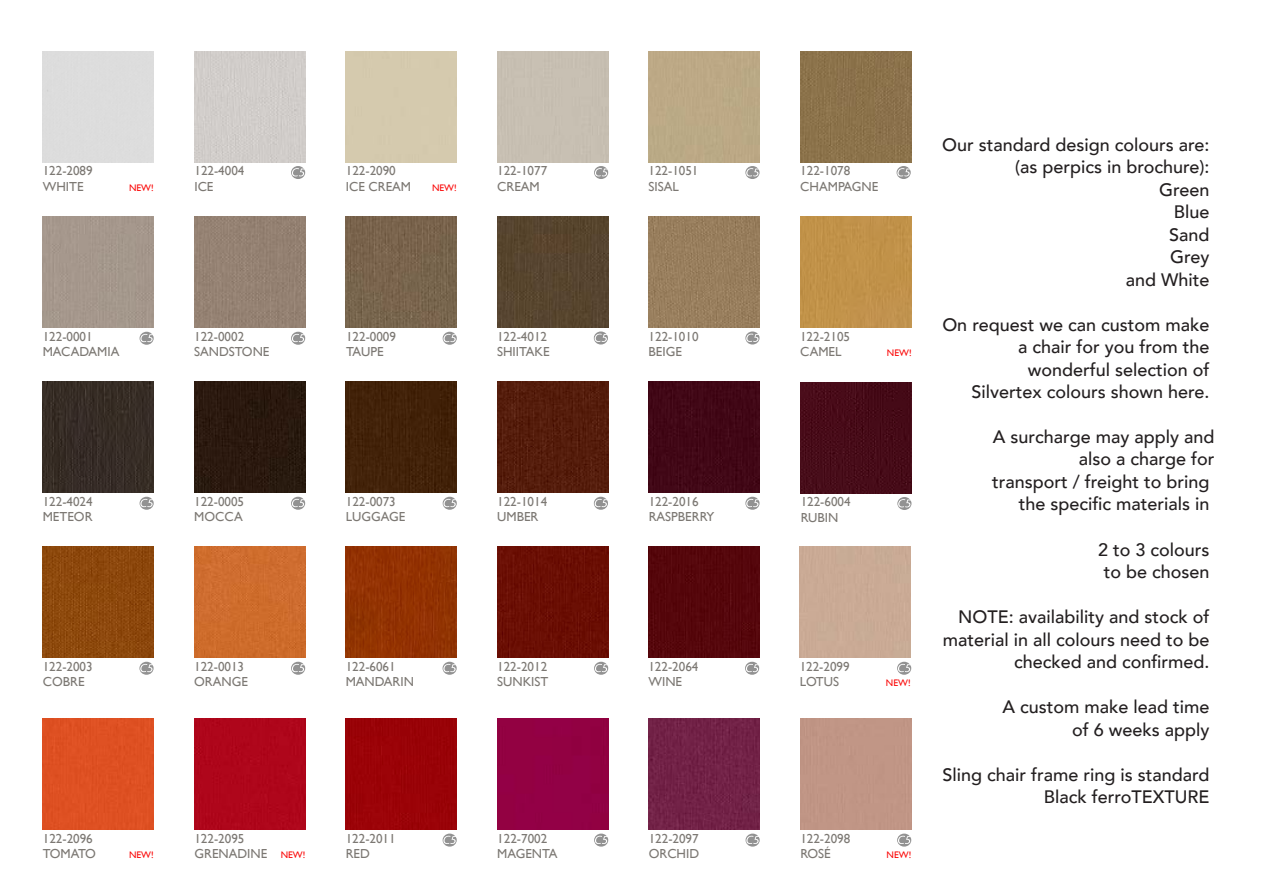
<style>
.page{position:relative;width:1263px;height:893px;background:#fff}
.page>*{position:absolute;margin:0;border:0;box-sizing:border-box;transform-origin:0 0}
.t1{font:500 18px/22.5px "Avenir";color:#231f20;text-align:right}
.t2{font:13.05px/15.8px "Gill Sans";color:#7c7873}
.t3{font:9.45px "Gill Sans";color:#fa0505}
.s1{font-size:9.45px;color:#fa0505}
</style>
<div class="page">
<div style="left:1145px;top:45px;width:61px;height:61px;border:1px solid #fff;border-radius:50%"></div>
<div style="left:43px;top:217px;width:111px;height:111px;background:#a5978c"></div>
<svg style="left:140px;top:332px;width:14px;height:13px"></svg>
<svg style="left:140px;top:334px;width:13px;height:8px"></svg>
<div style="left:194px;top:382px;width:111px;height:111px;background:#2a190f"></div>
<svg style="left:291px;top:497px;width:14px;height:13px"></svg>
<svg style="left:292px;top:499px;width:13px;height:8px"></svg>
<div style="left:346px;top:547px;width:111px;height:111px;background:#923302"></div>
<svg style="left:443px;top:662px;width:14px;height:13px"></svg>
<svg style="left:443px;top:664px;width:13px;height:8px"></svg>
<svg style="left:594px;top:166px;width:14px;height:13px"></svg>
<svg style="left:595px;top:168px;width:13px;height:8px"></svg>
<img style="left:649px;top:217px;width:110px;height:111px">
<svg style="left:745px;top:331px;width:14px;height:13px"></svg>
<svg style="left:746px;top:334px;width:13px;height:8px"></svg>
<div style="left:497px;top:382px;width:111px;height:111px;background:#551d0c"></div>
<svg style="left:594px;top:497px;width:14px;height:13px"></svg>
<svg style="left:595px;top:499px;width:13px;height:8px"></svg>
<div style="left:648px;top:547px;width:111px;height:111px;background:#55060b"></div>
<svg style="left:745px;top:662px;width:14px;height:13px"></svg>
<svg style="left:746px;top:664px;width:13px;height:8px"></svg>
<div style="left:194px;top:217px;width:111px;height:111px;background:#948172"></div>
<svg style="left:291px;top:332px;width:14px;height:13px"></svg>
<svg style="left:292px;top:334px;width:13px;height:8px"></svg>
<div style="left:346px;top:382px;width:111px;height:111px;background:#422209"></div>
<svg style="left:443px;top:497px;width:14px;height:13px"></svg>
<svg style="left:443px;top:499px;width:14px;height:8px"></svg>
<div style="left:497px;top:547px;width:111px;height:111px;background:#6a0e04"></div>
<svg style="left:594px;top:662px;width:14px;height:13px"></svg>
<svg style="left:595px;top:664px;width:13px;height:8px"></svg>
<svg style="left:745px;top:166px;width:14px;height:13px"></svg>
<svg style="left:746px;top:168px;width:13px;height:8px"></svg>
<div style="left:497px;top:217px;width:111px;height:111px;background:#57452f"></div>
<svg style="left:594px;top:331px;width:14px;height:13px"></svg>
<svg style="left:595px;top:334px;width:13px;height:8px"></svg>
<div style="left:649px;top:382px;width:110px;height:111px;background:#410716"></div>
<svg style="left:745px;top:497px;width:14px;height:13px"></svg>
<svg style="left:746px;top:499px;width:13px;height:8px"></svg>
<img style="left:43px;top:382px;width:111px;height:111px">
<svg style="left:140px;top:497px;width:14px;height:13px"></svg>
<svg style="left:140px;top:499px;width:13px;height:8px"></svg>
<div style="left:194px;top:547px;width:111px;height:111px;background:#ce6c2d"></div>
<svg style="left:291px;top:662px;width:14px;height:13px"></svg>
<svg style="left:292px;top:664px;width:13px;height:8px"></svg>
<img style="left:43px;top:547px;width:111px;height:111px">
<svg style="left:139px;top:662px;width:15px;height:13px"></svg>
<svg style="left:140px;top:664px;width:13px;height:8px"></svg>
<img style="left:346px;top:217px;width:111px;height:111px">
<svg style="left:443px;top:332px;width:14px;height:13px"></svg>
<svg style="left:443px;top:334px;width:14px;height:8px"></svg>
<div style="left:194px;top:51px;width:111px;height:111px;background:#d1cdca"></div>
<svg style="left:291px;top:166px;width:14px;height:13px"></svg>
<svg style="left:292px;top:168px;width:13px;height:8px"></svg>
<img style="left:800px;top:51px;width:111px;height:111px">
<svg style="left:896px;top:166px;width:15px;height:13px"></svg>
<svg style="left:897px;top:168px;width:13px;height:8px"></svg>
<div style="left:800px;top:217px;width:111px;height:111px;background:#c19249"></div>
<img style="left:801px;top:382px;width:111px;height:111px">
<svg style="left:897px;top:497px;width:14px;height:13px"></svg>
<svg style="left:898px;top:499px;width:13px;height:8px"></svg>
<svg style="left:897px;top:662px;width:14px;height:13px"></svg>
<svg style="left:898px;top:664px;width:13px;height:8px"></svg>
<div style="left:649px;top:719px;width:111px;height:111px;background:#722247"></div>
<svg style="left:745px;top:834px;width:15px;height:13px"></svg>
<svg style="left:746px;top:836px;width:13px;height:8px"></svg>
<svg style="left:897px;top:834px;width:14px;height:13px"></svg>
<svg style="left:898px;top:836px;width:13px;height:8px"></svg>
<div style="left:43px;top:719px;width:111px;height:111px;background:#de5022"></div>
<div style="left:497px;top:719px;width:111px;height:111px;background:#930143"></div>
<svg style="left:594px;top:834px;width:14px;height:13px"></svg>
<svg style="left:595px;top:836px;width:13px;height:8px"></svg>
<div style="left:346px;top:719px;width:111px;height:111px;background:#9a0207"></div>
<svg style="left:443px;top:834px;width:14px;height:13px"></svg>
<svg style="left:443px;top:836px;width:13px;height:8px"></svg>
<div style="left:194px;top:719px;width:111px;height:111px;background:#af061b"></div>
<p class="t2" style="left:43px;top:163px;width:51px">122-2089<br>WHITE</p>
<p class="t3" style="left:129px;top:182px;width:26px">NEW!</p>
<p class="t2" style="left:43px;top:329px;width:78px">122-0001<br>MACADAMIA</p>
<p class="t2" style="left:43px;top:494px;width:51px">122-4024<br>METEOR</p>
<p class="t2" style="left:43px;top:659px;width:51px">122-2003<br>COBRE</p>
<p class="t2" style="left:194px;top:163px;width:51px">122-4004<br>ICE</p>
<p class="t2" style="left:800px;top:163px;width:79px">122-1078<br>CHAMPAGNE</p>
<p class="t2" style="left:346px;top:163px;width:67px">122-2090<br>ICE CREAM</p>
<p class="t2" style="left:497px;top:163px;width:51px">122-1077<br>CREAM</p>
<p class="t2" style="left:648px;top:163px;width:51px">122-1051<br>SISAL</p>
<p class="t3" style="left:432px;top:182px;width:26px">NEW!</p>
<p class="t2" style="left:194px;top:329px;width:77px">122-0002<br>SANDSTONE</p>
<p class="t2" style="left:346px;top:329px;width:51px">122-0009<br>TAUPE</p>
<p class="t2" style="left:497px;top:328px;width:54px">122-4012<br>SHIITAKE</p>
<p class="t2" style="left:649px;top:328px;width:51px">122-1010<br>BEIGE</p>
<p class="t2" style="left:800px;top:328px;width:51px">122-2105<br>CAMEL</p>
<p class="t3" style="left:887px;top:348px;width:26px">NEW!</p>
<p class="t2" style="left:194px;top:494px;width:51px">122-0005<br>MOCCA</p>
<p class="t2" style="left:346px;top:494px;width:61px">122-0073<br>LUGGAGE</p>
<p class="t2" style="left:497px;top:494px;width:51px">122-1014<br>UMBER</p>
<p class="t2" style="left:649px;top:494px;width:67px">122-2016<br>RASPBERRY</p>
<p class="t2" style="left:801px;top:494px;width:51px">122-6004<br>RUBIN</p>
<p class="t2" style="left:194px;top:659px;width:55px">122-0013<br>ORANGE</p>
<p class="t2" style="left:346px;top:659px;width:70px">122-6061<br>MANDARIN</p>
<p class="t2" style="left:497px;top:659px;width:53px">122-2012<br>SUNKIST</p>
<p class="t2" style="left:648px;top:659px;width:51px">122-2064<br>WINE</p>
<p class="t2" style="left:800px;top:659px;width:51px">122-2099<br>LOTUS</p>
<p class="t3" style="left:886px;top:678px;width:26px">NEW!</p>
<p class="t1" style="left:942px;top:132px;width:269px">Our standard design colours are:</p>
<p class="t1" style="left:1015px;top:155px;width:196px">(as perpics in brochure):</p>
<p class="t1" style="left:1159px;top:177px;width:52px">Green</p>
<p class="t1" style="left:1174px;top:200px;width:37px">Blue</p>
<p class="t1" style="left:1169px;top:222px;width:42px">Sand</p>
<p class="t1" style="left:1170px;top:245px;width:41px">Grey</p>
<p class="t1" style="left:1126px;top:267px;width:85px">and White</p>
<p class="t1" style="left:942px;top:312px;width:269px">On request we can custom make a chair for you from the</p>
<p class="t1" style="left:1028px;top:357px;width:183px">wonderful selection of</p>
<p class="t1" style="left:971px;top:380px;width:240px">Silvertex colours shown here.</p>
<p class="t1" style="left:992px;top:424px;width:224px">A surcharge may apply and also a charge for<br>transport / freight to bring the specific materials in</p>
<p class="t1" style="left:1098px;top:537px;width:113px">2 to 3 colours</p>
<p class="t1" style="left:1104px;top:560px;width:107px">to be chosen</p>
<p class="t1" style="left:943px;top:605px;width:268px">NOTE: availability and stock of material in all colours need to be checked and confirmed.</p>
<p class="t1" style="left:1002px;top:695px;width:209px">A custom make lead time</p>
<p class="t1" style="left:1072px;top:717px;width:139px">of 6 weeks apply</p>
<p class="t1" style="left:942px;top:762px;width:268px">Sling chair frame ring is standard</p>
<p class="t1" style="left:1044px;top:785px;width:167px">Black ferroTEXTURE</p>
<p class="t2" style="left:43px;top:831px;width:55px">122-2096<br>TOMATO</p>
<p class="t3" style="left:129px;top:850px;width:26px">NEW!</p>
<p class="t2" style="left:194px;top:831px;width:112px">122-2095<br>GRENADINE <span class="s1">NEW!</span></p>
<p class="t2" style="left:346px;top:831px;width:51px">122-2011<br>RED</p>
<p class="t2" style="left:497px;top:831px;width:62px">122-7002<br>MAGENTA</p>
<p class="t2" style="left:649px;top:831px;width:52px">122-2097<br>ORCHID</p>
<p class="t2" style="left:800px;top:831px;width:51px">122-2098<br>ROSÉ</p>
<p class="t3" style="left:887px;top:850px;width:26px">NEW!</p>
</div>
